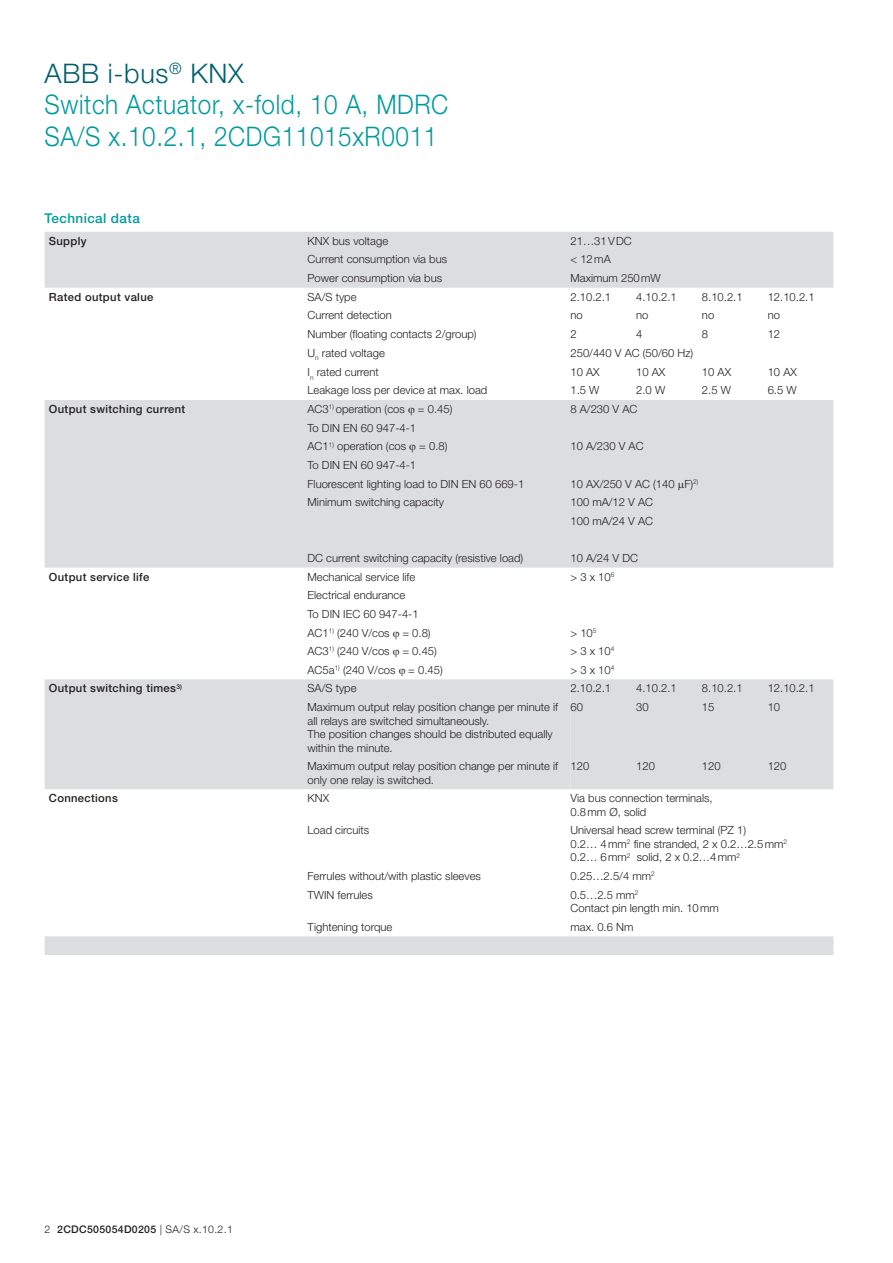
<style>
.page{position:relative;width:893px;height:1263px;background:#fff}
.page>*{position:absolute;margin:0;border:0;box-sizing:border-box;transform-origin:0 0}
.t1{font:300 27px/31.5px "Helvetica Neue LT";letter-spacing:.025em;color:#009b9e;scale:.9 1}
.t2{font:500 13.5px "Helvetica Neue LT";letter-spacing:.03em;color:#009b9e}
.t3{font:300 11.25px/18.6px "Helvetica Neue LT";color:#231f20}
.t4{font:500 11.25px "Helvetica Neue LT";letter-spacing:.03em;color:#231f20}
.t5{font:500 10.5px "Helvetica Neue LT";letter-spacing:.03em;color:#231f20}
.s1{color:#00606f}
.s2{font-weight:300}
</style>
<div class="page">
<div style="left:45px;top:232px;width:788px;height:56px;background:#dcdddf"></div>
<div style="left:45px;top:400px;width:788px;height:168px;background:#dcdddf"></div>
<svg style="left:45px;top:679px;width:788px;height:276px"></svg>
<svg style="left:408px;top:408px;width:6px;height:7px"></svg>
<svg style="left:410px;top:445px;width:6px;height:8px"></svg>
<svg style="left:678px;top:482px;width:6px;height:8px"></svg>
<h1 class="t1" style="left:45px;top:57px;width:450px"><span class="s1">ABB i-bus</span><sup>®</sup> <span class="s1">KNX<br></span>Switch Actuator, x-fold, 10 A, MDRC<br>SA/S x.10.2.1, 2CDG11015xR0011</h1>
<p class="t2" style="left:45px;top:210px;width:97px">Technical data</p>
<p class="t4" style="left:49px;top:234px;width:39px">Supply</p>
<p class="t3" style="left:308px;top:231px;width:82px">KNX bus voltage</p>
<p class="t3" style="left:570px;top:231px;width:63px">21…31VDC</p>
<p class="t3" style="left:308px;top:250px;width:141px">Current consumption via bus</p>
<p class="t3" style="left:570px;top:250px;width:42px">&lt; 12mA</p>
<p class="t3" style="left:308px;top:269px;width:136px">Power consumption via bus</p>
<p class="t3" style="left:570px;top:269px;width:92px">Maximum 250mW</p>
<p class="t4" style="left:49px;top:290px;width:106px">Rated output value</p>
<p class="t3" style="left:308px;top:287px;width:50px">SA/S type</p>
<p class="t3" style="left:570px;top:287px;width:42px">2.10.2.1</p>
<p class="t3" style="left:636px;top:287px;width:42px">4.10.2.1</p>
<p class="t3" style="left:702px;top:287px;width:42px">8.10.2.1</p>
<p class="t3" style="left:768px;top:287px;width:48px">12.10.2.1</p>
<p class="t3" style="left:308px;top:306px;width:86px">Current detection</p>
<p class="t3" style="left:570px;top:306px;width:14px">no</p>
<p class="t3" style="left:636px;top:306px;width:14px">no</p>
<p class="t3" style="left:702px;top:306px;width:14px">no</p>
<p class="t3" style="left:768px;top:306px;width:14px">no</p>
<p class="t3" style="left:308px;top:324px;width:171px">Number (floating contacts 2/group)</p>
<p class="t3" style="left:570px;top:324px;width:8px">2</p>
<p class="t3" style="left:636px;top:324px;width:8px">4</p>
<p class="t3" style="left:702px;top:324px;width:8px">8</p>
<p class="t3" style="left:768px;top:324px;width:14px">12</p>
<p class="t3" style="left:308px;top:343px;width:79px">U<sub>n</sub> rated voltage</p>
<p class="t3" style="left:570px;top:343px;width:124px">250/440 V AC (50/60 Hz)</p>
<p class="t3" style="left:308px;top:362px;width:73px">I<sub>n</sub> rated current</p>
<p class="t3" style="left:570px;top:362px;width:31px">10 AX</p>
<p class="t3" style="left:636px;top:362px;width:31px">10 AX</p>
<p class="t3" style="left:702px;top:362px;width:31px">10 AX</p>
<p class="t3" style="left:768px;top:362px;width:31px">10 AX</p>
<p class="t3" style="left:308px;top:381px;width:181px">Leakage loss per device at max. load</p>
<p class="t3" style="left:570px;top:381px;width:30px">1.5 W</p>
<p class="t3" style="left:636px;top:381px;width:30px">2.0 W</p>
<p class="t3" style="left:702px;top:381px;width:30px">2.5 W</p>
<p class="t3" style="left:768px;top:381px;width:30px">6.5 W</p>
<p class="t4" style="left:49px;top:402px;width:138px">Output switching current</p>
<p class="t3" style="left:308px;top:399px;width:146px">AC3<sup>1)</sup> operation (cos = 0.45)</p>
<p class="t3" style="left:570px;top:399px;width:68px">8 A/230 V AC</p>
<p class="t3" style="left:308px;top:418px;width:141px">To DIN EN 60 947-4-1<br>AC1<sup>1)</sup> operation (cos = 0.8)</p>
<p class="t3" style="left:570px;top:437px;width:75px">10 A/230 V AC</p>
<p class="t3" style="left:308px;top:455px;width:218px">To DIN EN 60 947-4-1<br>Fluorescent lighting load to DIN EN 60 669-1<br>Minimum switching capacity</p>
<p class="t3" style="left:308px;top:548px;width:217px">DC current switching capacity (resistive load)</p>
<p class="t4" style="left:49px;top:570px;width:102px">Output service life</p>
<p class="t3" style="left:308px;top:567px;width:109px">Mechanical service life</p>
<p class="t3" style="left:308px;top:586px;width:125px">Electrical endurance<br>To DIN IEC 60 947-4-1<br>AC1<sup>1)</sup> (240 V/cos = 0.8)</p>
<p class="t3" style="left:570px;top:474px;width:129px">10 AX/250 V AC (140 F)<sup>2)<br></sup>100 mA/12 V AC<br>100 mA/24 V AC</p>
<p class="t3" style="left:570px;top:548px;width:69px">10 A/24 V DC &gt; 3 x 10<sup>6</sup></p>
<p class="t3" style="left:570px;top:623px;width:28px">&gt; 10<sup>5</sup></p>
<p class="t3" style="left:308px;top:642px;width:131px">AC3<sup>1)</sup> (240 V/cos = 0.45)</p>
<p class="t3" style="left:570px;top:642px;width:45px">&gt; 3 x 10<sup>4</sup></p>
<p class="t3" style="left:308px;top:660px;width:137px">AC5a<sup>1)</sup> (240 V/cos = 0.45)</p>
<p class="t3" style="left:570px;top:660px;width:45px">&gt; 3 x 10<sup>4</sup></p>
<p class="t4" style="left:49px;top:682px;width:135px">Output switching times<sup>3)</sup></p>
<p class="t3" style="left:308px;top:679px;width:50px">SA/S type</p>
<p class="t3" style="left:570px;top:679px;width:42px">2.10.2.1</p>
<p class="t3" style="left:636px;top:679px;width:42px">4.10.2.1</p>
<p class="t3" style="left:702px;top:679px;width:42px">8.10.2.1</p>
<p class="t3" style="left:768px;top:679px;width:48px">12.10.2.1</p>
<p class="t3" style="left:308px;top:700px;width:252px;line-height:13.5px">Maximum output relay position change per minute if all relays are switched simultaneously.<br>The position changes should be distributed equally within the minute.</p>
<p class="t3" style="left:570px;top:697px;width:14px">60</p>
<p class="t3" style="left:636px;top:697px;width:14px">30</p>
<p class="t3" style="left:702px;top:697px;width:14px">15</p>
<p class="t3" style="left:768px;top:697px;width:14px">10</p>
<p class="t3" style="left:308px;top:759px;width:252px;line-height:13.5px">Maximum output relay position change per minute if only one relay is switched.</p>
<p class="t3" style="left:570px;top:757px;width:20px">120</p>
<p class="t3" style="left:636px;top:757px;width:20px">120</p>
<p class="t3" style="left:702px;top:757px;width:20px">120</p>
<p class="t3" style="left:768px;top:757px;width:20px">120</p>
<p class="t4" style="left:49px;top:791px;width:71px">Connections</p>
<p class="t3" style="left:308px;top:789px;width:23px">KNX</p>
<p class="t3" style="left:570px;top:791px;width:144px;line-height:13.5px">Via bus connection terminals,<br>0.8mm Ø, solid</p>
<p class="t3" style="left:308px;top:821px;width:63px">Load circuits</p>
<p class="t3" style="left:570px;top:823px;width:218px;line-height:13.5px">Universal head screw terminal (PZ 1)<br>0.2… 4mm<sup>2</sup> fine stranded, 2 x 0.2…2.5mm<sup>2<br></sup>0.2… 6mm<sup>2</sup> solid, 2 x 0.2…4mm<sup>2</sup></p>
<p class="t3" style="left:308px;top:866px;width:175px">Ferrules without/with plastic sleeves</p>
<p class="t3" style="left:570px;top:866px;width:86px">0.25…2.5/4 mm<sup>2</sup></p>
<p class="t3" style="left:308px;top:885px;width:67px">TWIN ferrules</p>
<p class="t3" style="left:570px;top:888px;width:150px;line-height:13.5px">0.5…2.5 mm<sup>2<br></sup>Contact pin length min. 10mm</p>
<p class="t3" style="left:308px;top:917px;width:86px">Tightening torque</p>
<p class="t3" style="left:570px;top:917px;width:64px">max. 0.6 Nm</p>
<p class="t5" style="left:45px;top:1223px;width:190px"><span class="s2">2</span> 2CDC505054D0205 <span class="s2">| SA/S x.10.2.1</span></p>
</div>
